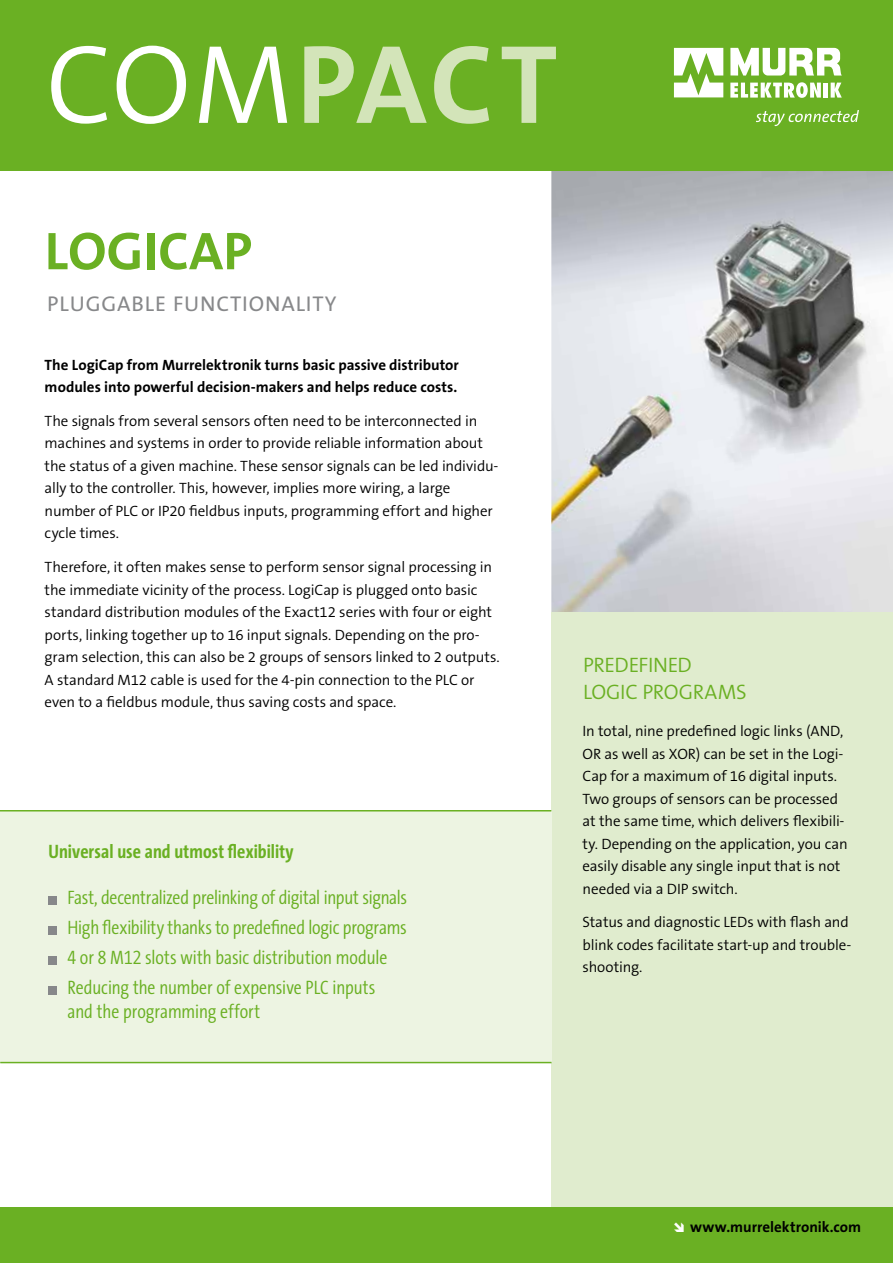
<style>
.page{position:relative;width:893px;height:1263px;background:#fff}
.page>*{position:absolute;margin:0;border:0;box-sizing:border-box;transform-origin:0 0}
.t1{font:700 112.8px "The Sans B7";color:#d3e4b9}
.t2{font:700 53.55px "The Sans B7";color:#6ab023}
.t3{font:21.45px "The Sans B5 Plain";letter-spacing:.04em;color:#87888a}
.t4{font:300 21px/27px "The Sans B4";letter-spacing:-.02em;color:#6ab023}
.t5{font:300 19.5px/30px "The Sans Cd TF4";letter-spacing:-.005em;color:#6ab023}
.t6{font:700 19.5px "The Sans Cd LF7";letter-spacing:.005em;color:#6ab023}
.t7{font:300 15px/22.5px "The Sans B4";letter-spacing:-.005em;color:#000}
.t8{font:700 15px/22.5px "The Sans B7";color:#000}
.s1{font-family:"The Sans B4";font-weight:300;color:#fff}
</style>
<div class="page">
<img style="left:551px;top:171px;width:342px;height:441px">
<div style="left:551px;top:612px;width:342px;height:596px;background:#e0ecce"></div>
<div style="left:0;top:1208px;width:893px;height:55px;background:#6ab023"></div>
<div style="left:0;top:0;width:893px;height:171px;background:#6ab023"></div>
<svg style="left:674px;top:48px;width:49px;height:49px"></svg>
<svg style="left:730px;top:82px;width:91px;height:16px"></svg>
<hr style="left:824px;top:83px;width:4px;height:15px;background:#fff">
<svg style="left:831px;top:83px;width:11px;height:15px"></svg>
<svg style="left:730px;top:48px;width:112px;height:28px"></svg>
<svg style="left:756px;top:110px;width:103px;height:16px"></svg>
<div style="left:0;top:811px;width:552px;height:251px;background:#edf4e2"></div>
<hr style="left:0;top:810px;width:551px;height:1px;background:#6ab023">
<hr style="left:0;top:1062px;width:551px;height:1px;background:#6ab023">
<div style="left:48px;top:896px;width:9px;height:8px;background:#87888a"></div>
<div style="left:48px;top:926px;width:9px;height:8px;background:#87888a"></div>
<div style="left:48px;top:956px;width:9px;height:8px;background:#87888a"></div>
<div style="left:48px;top:986px;width:9px;height:8px;background:#87888a"></div>
<h1 class="t1" style="left:46px;top:24px;width:513px"><span class="s1">COM</span>PACT</h1>
<h2 class="t2" style="left:45px;top:222px;width:209px">LOGICAP</h2>
<h3 class="t3" style="left:47px;top:292px;width:291px">PLUGGABLE FUNCTIONALITY</h3>
<p class="t8" style="left:45px;top:354px;width:416px">The LogiCap from Murrelektronik turns basic passive distributor modules into powerful decision-makers and helps reduce costs.</p>
<p class="t7" style="left:45px;top:410px;width:455px">The signals from several sensors often need to be interconnected in machines and systems in order to provide reliable information about the status of a given machine. These sensor signals can be led individu&shy;ally to the controller. This, however, implies more wiring, a large number of PLC or IP20 fieldbus inputs, programming effort and higher cycle times.</p>
<p class="t7" style="left:45px;top:556px;width:457px">Therefore, it often makes sense to perform sensor signal processing in the immediate vicinity of the process. LogiCap is plugged onto basic standard distribution modules of the Exact12 series with four or eight ports, linking together up to 16 input signals. Depending on the pro&shy;gram selection, this can also be 2 groups of sensors linked to 2 outputs.<br>A standard M12 cable is used for the 4-pin connection to the PLC or even to a fieldbus module, thus saving costs and space.</p>
<h3 class="t6" style="left:48px;top:839px;width:247px">Universal use and utmost flexibility</h3>
<h3 class="t5" style="left:68px;top:884px;width:341px">Fast, decentralized prelinking of digital input signals High flexibility thanks to predefined logic programs 4 or 8 M12 slots with basic distribution module Reducing the number of expensive PLC inputs</h3>
<h3 class="t5" style="left:68px;top:998px;width:194px">and the programming effort</h3>
<h3 class="t4" style="left:583px;top:652px;width:165px">PREDEFINED<br>LOGIC PROGRAMS</h3>
<p class="t7" style="left:583px;top:720px;width:267px">In total, nine predefined logic links (AND, OR as well as XOR) can be set in the Logi-Cap for a maximum of 16 digital inputs.<br>Two groups of sensors can be processed at the same time, which delivers flexibili&shy;ty. Depending on the application, you can easily disable any single input that is not needed via a DIP switch.</p>
<p class="t7" style="left:583px;top:911px;width:270px">Status and diagnostic LEDs with flash and blink codes facilitate start-up and trouble&shy;shooting.</p>
<p class="t8" style="left:690px;top:1216px;width:173px">www.murrelektronik.com</p>
</div>
